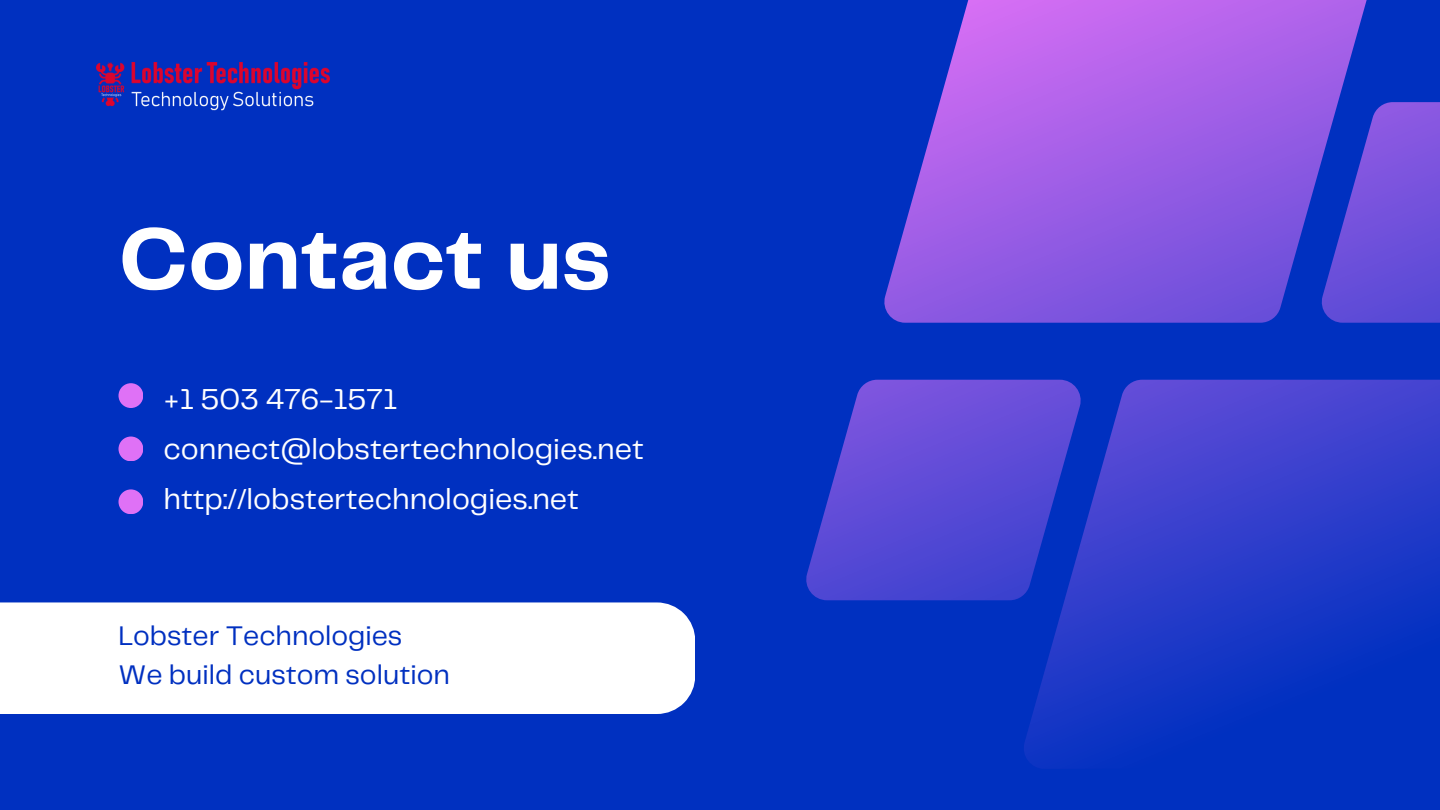
<style>
.page{position:relative;width:1440px;height:810px;background:#0030c0}
.page>*{position:absolute;margin:0;border:0;box-sizing:border-box;transform-origin:0 0}
.t1{font:700 90px "Telegraf";color:#fff}
.t2{font:30px "Telegraf";color:#fff}
.t3{font:28px "Telegraf";color:#0030c0}
</style>
<div class="page">
<div style="left:0;top:602px;width:695px;height:112px;background:#fff"></div>
<div style="left:118px;top:383px;width:25px;height:25px;background:#df71f6;border-radius:50%"></div>
<div style="left:118px;top:437px;width:25px;height:24px;background:#df71f6;border-radius:50%"></div>
<div style="left:118px;top:489px;width:25px;height:25px;background:#df71f6;border-radius:50%"></div>
<svg style="left:806px;top:0;width:634px;height:768px"></svg>
<img style="left:96px;top:63px;width:234px;height:48px">
<p class="t1" style="left:118px;top:220px;width:494px">Contact us</p>
<p class="t2" style="left:164px;top:386px;width:235px">+1 503 476-1571</p>
<p class="t2" style="left:164px;top:436px;width:482px">connect@lobstertechnologies.net</p>
<p class="t2" style="left:164px;top:486px;width:417px">http://lobstertechnologies.net</p>
<p class="t3" style="left:118px;top:624px;width:285px">Lobster Technologies</p>
<p class="t3" style="left:118px;top:663px;width:333px">We build custom solution</p>
</div>
